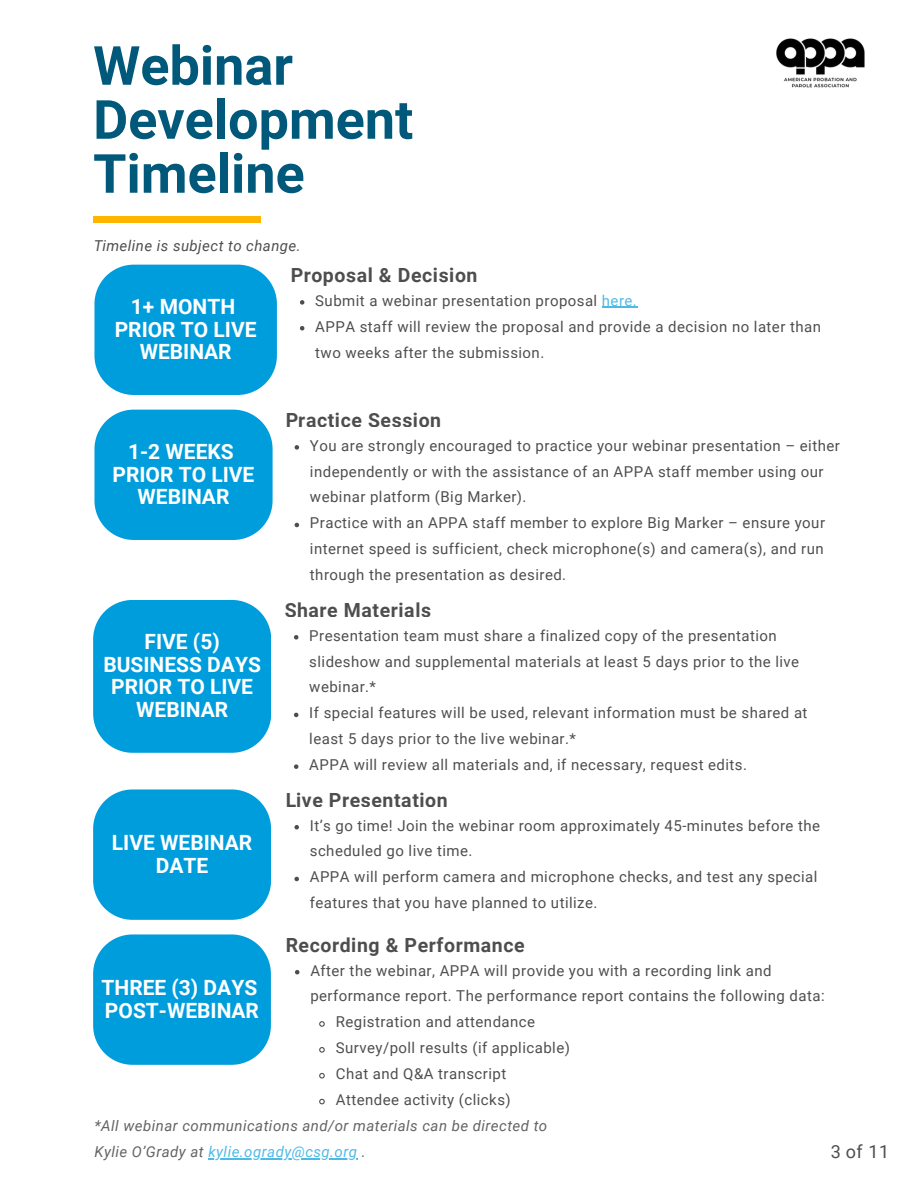
<style>
.page{position:relative;width:918px;height:1188px;background:#fff}
.page>*{position:absolute;margin:0;border:0;box-sizing:border-box;transform-origin:0 0}
.t1{font:700 54px/54px "Roboto";color:#00597b}
.t2{font:700 21px/22.5px "Roboto";color:#fff;text-align:center}
.t3{font:700 19.5px "Roboto";letter-spacing:.03em;color:#000}
.t4{font:18px "Roboto";color:#000}
.t5{font:15px/25.8px "Roboto";letter-spacing:.03em;color:#000}
.t6{font:italic 15px/25.8px "Roboto";letter-spacing:.03em;color:#231f20}
.t7{font:italic 15px "Roboto";letter-spacing:.03em;color:#000}
.s1{color:#009ddc}
</style>
<div class="page">
<img style="left:776px;top:38px;width:89px;height:50px">
<div style="left:93px;top:216px;width:168px;height:7px;background:#ffb600"></div>
<div style="left:94px;top:265px;width:183px;height:130px;background:#009ddc"></div>
<svg style="left:300px;top:300px;width:4px;height:5px"></svg>
<hr style="left:602px;top:307px;width:35px;height:1px;background:#009ddc">
<svg style="left:300px;top:326px;width:4px;height:5px"></svg>
<div style="left:94px;top:410px;width:179px;height:130px;background:#009ddc"></div>
<svg style="left:295px;top:445px;width:4px;height:5px"></svg>
<svg style="left:295px;top:523px;width:4px;height:4px"></svg>
<div style="left:93px;top:600px;width:178px;height:153px;background:#009ddc"></div>
<svg style="left:294px;top:635px;width:4px;height:5px"></svg>
<svg style="left:294px;top:713px;width:4px;height:4px"></svg>
<svg style="left:294px;top:764px;width:4px;height:5px"></svg>
<hr style="left:208px;top:1158px;width:150px;height:2px;background:#009ddc">
<svg style="left:93px;top:789px;width:178px;height:131px;background:#0fa3de"></svg>
<svg style="left:294px;top:825px;width:5px;height:4px"></svg>
<svg style="left:294px;top:877px;width:5px;height:4px"></svg>
<svg style="left:93px;top:934px;width:178px;height:131px;background:#10a3de"></svg>
<svg style="left:295px;top:970px;width:4px;height:4px"></svg>
<svg style="left:319px;top:1021px;width:6px;height:6px"></svg>
<svg style="left:319px;top:1047px;width:6px;height:6px"></svg>
<svg style="left:319px;top:1073px;width:6px;height:6px"></svg>
<svg style="left:319px;top:1098px;width:6px;height:7px"></svg>
<p class="t1" style="left:93px;top:39px;width:322px">Webinar<br>Development<br>Timeline</p>
<p class="t7" style="left:93px;top:237px;width:209px">Timeline is subject to change.</p>
<h3 class="t3" style="left:291px;top:264px;width:189px">Proposal &amp; Decision</h3>
<p class="t2" style="left:115px;top:296px;width:143px">1+ MONTH<br>PRIOR TO LIVE<br>WEBINAR</p>
<p class="t5" style="left:315px;top:288px;width:507px">Submit a webinar presentation proposal <span class="s1">here.<br></span>APPA staff will review the proposal and provide a decision no later than two weeks after the submission.</p>
<h3 class="t3" style="left:285px;top:409px;width:158px">Practice Session</h3>
<h2 class="t2" style="left:113px;top:441px;width:143px">1-2 WEEKS<br>PRIOR TO LIVE<br>WEBINAR</h2>
<p class="t5" style="left:310px;top:433px;width:531px">You are strongly encouraged to practice your webinar presentation – either independently or with the assistance of an APPA staff member using our webinar platform (Big Marker).<br>Practice with an APPA staff member to explore Big Marker – ensure your internet speed is sufficient, check microphone(s) and camera(s), and run through the presentation as desired.</p>
<h3 class="t3" style="left:285px;top:599px;width:148px">Share Materials</h3>
<h3 class="t2" style="left:103px;top:631px;width:159px">FIVE (5)<br>BUSINESS DAYS<br>PRIOR TO LIVE<br>WEBINAR</h3>
<p class="t5" style="left:309px;top:623px;width:500px">Presentation team must share a finalized copy of the presentation slideshow and supplemental materials at least 5 days prior to the live webinar.*<br>If special features will be used, relevant information must be shared at least 5 days prior to the live webinar.*<br>APPA will review all materials and, if necessary, request edits.</p>
<p class="t2" style="left:112px;top:832px;width:142px">LIVE WEBINAR<br>DATE</p>
<p class="t2" style="left:102px;top:977px;width:159px;text-align:left">THREE (3) DAYS<br>POST-WEBINAR</p>
<h3 class="t3" style="left:285px;top:788px;width:164px">Live Presentation</h3>
<p class="t5" style="left:310px;top:813px;width:512px">It’s go time! Join the webinar room approximately 45-minutes before the scheduled go live time.<br>APPA will perform camera and microphone checks, and test any special features that you have planned to utilize.</p>
<h3 class="t3" style="left:286px;top:933px;width:241px">Recording &amp; Performance</h3>
<p class="t5" style="left:310px;top:958px;width:463px">After the webinar, APPA will provide you with a recording link and</p>
<p class="t5" style="left:310px;top:983px;width:516px">performance report. The performance report contains the following data:</p>
<p class="t5" style="left:336px;top:1009px;width:201px">Registration and attendance</p>
<p class="t5" style="left:336px;top:1035px;width:236px">Survey/poll results (if applicable)</p>
<p class="t5" style="left:336px;top:1061px;width:172px">Chat and Q&amp;A transcript</p>
<p class="t5" style="left:336px;top:1087px;width:176px">Attendee activity (clicks)</p>
<p class="t6" style="left:94px;top:1113px;width:454px">*All webinar communications and/or materials can be directed to<br>Kylie O’Grady at <span class="s1">kylie.ogrady@csg.org</span> .</p>
<p class="t4" style="left:830px;top:1142px;width:60px">3 of 11</p>
</div>
